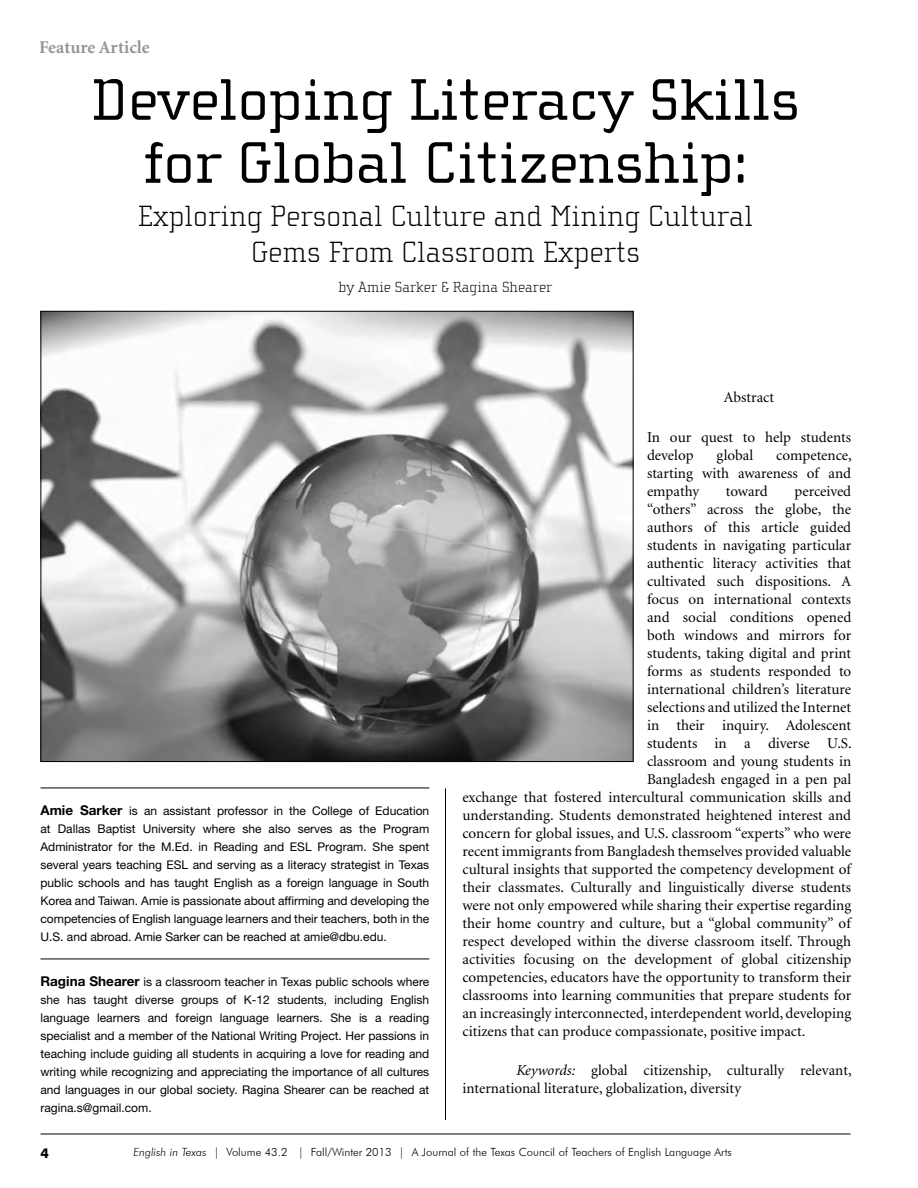
<style>
.page{position:relative;width:918px;height:1188px;background:#fff}
.page>*{position:absolute;margin:0;border:0;box-sizing:border-box;transform-origin:0 0}
.t1{font:60px/63px "Cholla Slab";color:#000;text-align:center}
.t2{font:100 30px/36px "Cholla Slab";color:#000;text-align:center}
.t3{font:700 18px "Minion";color:#939598}
.t4{font:15px/18px "Minion";color:#000}
.t5{font:100 15px "Cholla Slab";color:#000}
.t6{font:700 13.5px "Futura BT";color:#000}
.t7{font:12px/18px "Helvetica Neue LT Std";color:#000;text-align:justify}
.t8{font:300 11.25px "Futura BT";color:#000}
.s1{font-weight:700;font-size:13.5px}
.s2{font-style:italic}
</style>
<div class="page">
<hr style="left:40px;top:1134px;width:810px;height:1px;background:#000">
<hr style="left:445px;top:788px;width:1px;height:332px;background:#000">
<hr style="left:40px;top:788px;width:389px;height:1px;background:#000">
<hr style="left:40px;top:959px;width:389px;height:1px;background:#000">
<img style="left:42px;top:313px;width:590px;height:447px">
<p class="t3" style="left:39px;top:38px;width:112px">Feature Article</p>
<h1 class="t1" style="left:91px;top:69px;width:710px">Developing Literacy Skills for Global Citizenship:</h1>
<h2 class="t2" style="left:138px;top:199px;width:617px">Exploring Personal Culture and Mining Cultural<br>Gems From Classroom Experts</h2>
<p class="t5" style="left:339px;top:279px;width:215px">by Amie Sarker &amp; Ragina Shearer</p>
<p class="t7" style="left:40px;top:802px;width:390px"><span class="s1">Amie Sarker</span> is an assistant professor in the College of Education at Dallas Baptist University where she also serves as the Program Administrator for the M.Ed. in Reading and ESL Program. She spent several years teaching ESL and serving as a literacy strategist in Texas public schools and has taught English as a foreign language in South Korea and Taiwan. Amie is passionate about affirming and developing the competencies of English language learners and their teachers, both in the U.S. and abroad. Amie Sarker can be reached at amie@dbu.edu.</p>
<p class="t7" style="left:40px;top:973px;width:390px"><span class="s1">Ragina Shearer</span> is a classroom teacher in Texas public schools where she has taught diverse groups of K-12 students, including English language learners and foreign language learners. She is a reading specialist and a member of the National Writing Project. Her passions in teaching include guiding all students in acquiring a love for reading and writing while recognizing and appreciating the importance of all cultures and languages in our global society. Ragina Shearer can be reached at ragina.s@gmail.com.</p>
<p class="t4" style="left:724px;top:389px;width:52px">Abstract</p>
<p class="t4" style="left:647px;top:429px;width:206px">In our quest to help students develop</p>
<p class="t4" style="left:717px;top:447px;width:38px">global</p>
<p class="t4" style="left:647px;top:447px;width:206px;text-align:justify;text-indent:129px">competence, starting with awareness of and empathy</p>
<p class="t4" style="left:726px;top:483px;width:43px">toward</p>
<p class="t4" style="left:795px;top:483px;width:58px">perceived</p>
<p class="t4" style="left:647px;top:501px;width:206px">“others” across the globe, the</p>
<p class="t4" style="left:647px;top:519px;width:206px">authors of this article guided</p>
<p class="t4" style="left:647px;top:537px;width:206px">students in navigating particular</p>
<p class="t4" style="left:647px;top:555px;width:206px">authentic literacy activities that</p>
<p class="t4" style="left:647px;top:573px;width:206px">cultivated such dispositions. A</p>
<p class="t4" style="left:647px;top:591px;width:206px">focus on international contexts</p>
<p class="t4" style="left:647px;top:609px;width:206px">and social conditions opened</p>
<p class="t4" style="left:647px;top:627px;width:206px">both windows and mirrors for</p>
<p class="t4" style="left:647px;top:645px;width:206px">students, taking digital and print</p>
<p class="t4" style="left:647px;top:663px;width:206px">forms as students responded to</p>
<p class="t4" style="left:647px;top:681px;width:206px">international children’s literature</p>
<p class="t4" style="left:647px;top:699px;width:206px">selections and utilized the Internet</p>
<p class="t4" style="left:647px;top:717px;width:206px">in their inquiry. Adolescent</p>
<p class="t4" style="left:647px;top:735px;width:206px">students in a diverse U.S.</p>
<p class="t4" style="left:647px;top:753px;width:206px">classroom and young students in</p>
<p class="t4" style="left:647px;top:771px;width:206px">Bangladesh engaged in a pen pal</p>
<p class="t4" style="left:462px;top:789px;width:390px">exchange that fostered intercultural communication skills and</p>
<p class="t4" style="left:462px;top:807px;width:390px">understanding. Students demonstrated heightened interest and</p>
<p class="t4" style="left:462px;top:825px;width:390px">concern for global issues, and U.S. classroom “experts” who were</p>
<p class="t4" style="left:462px;top:843px;width:390px">recent immigrants from Bangladesh themselves provided valuable</p>
<p class="t4" style="left:462px;top:861px;width:390px">cultural insights that supported the competency development of</p>
<p class="t4" style="left:462px;top:879px;width:390px">their classmates. Culturally and linguistically diverse students</p>
<p class="t4" style="left:462px;top:897px;width:390px">were not only empowered while sharing their expertise regarding</p>
<p class="t4" style="left:462px;top:915px;width:390px">their home country and culture, but a “global community” of</p>
<p class="t4" style="left:462px;top:933px;width:390px">respect developed within the diverse classroom itself. Through</p>
<p class="t4" style="left:462px;top:951px;width:390px">activities focusing on the development of global citizenship</p>
<p class="t4" style="left:462px;top:969px;width:390px">competencies, educators have the opportunity to transform their</p>
<p class="t4" style="left:462px;top:987px;width:390px">classrooms into learning communities that prepare students for</p>
<p class="t4" style="left:462px;top:1005px;width:390px">an increasingly interconnected, interdependent world, developing</p>
<p class="t4" style="left:462px;top:1023px;width:345px">citizens that can produce compassionate, positive impact.</p>
<p class="t4" style="left:462px;top:1062px;width:391px;text-indent:54px"><span class="s2">Keywords:</span> global citizenship, culturally relevant, international literature, globalization, diversity</p>
<p class="t6" style="left:41px;top:1145px;width:10px">4</p>
<p class="t8" style="left:134px;top:1146px;width:600px"><span class="s2">English in Texas</span> | Volume 43.2 | Fall/Winter 2013 | A Journal of the Texas Council of Teachers of English Language Arts</p>
</div>
